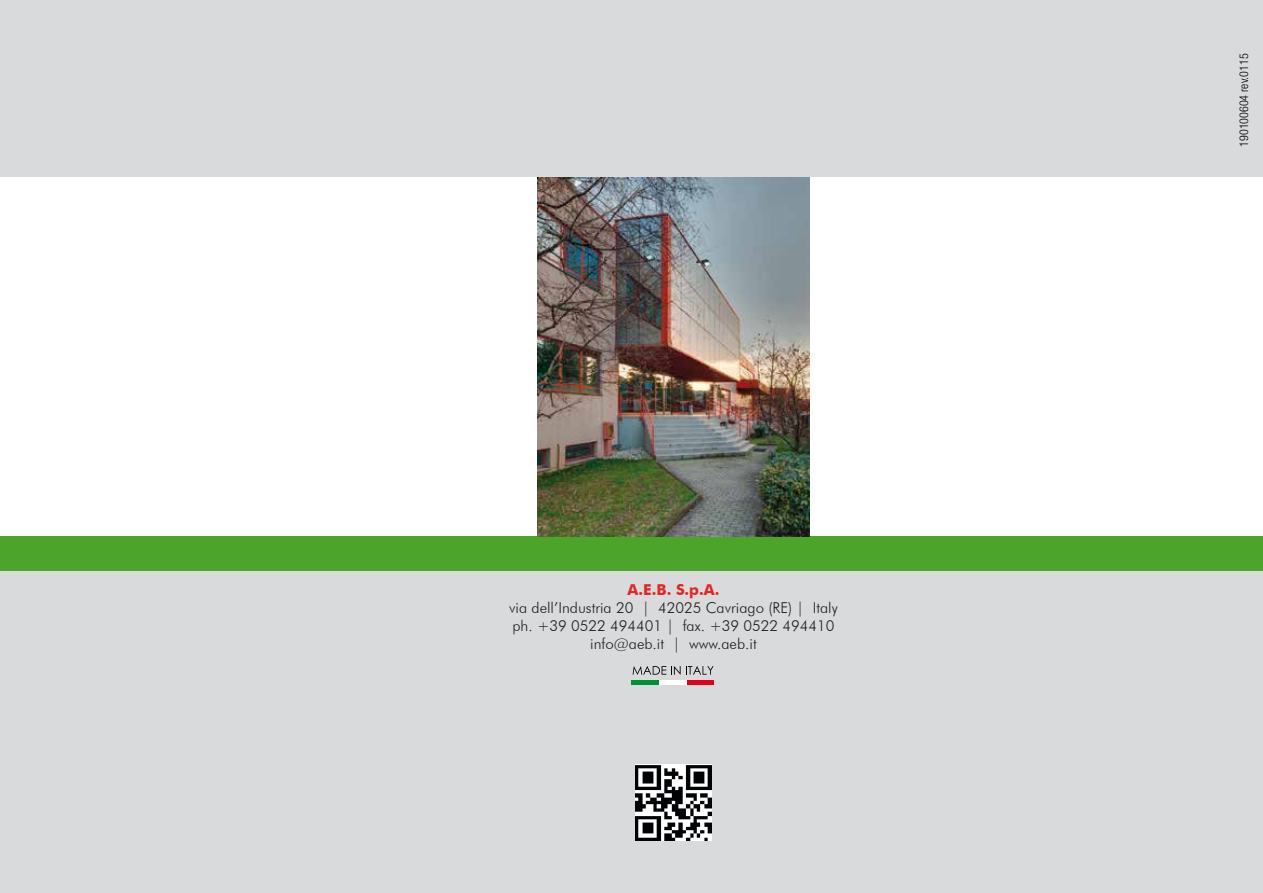
<style>
.page{position:relative;width:1263px;height:893px;background:#d9dadb}
.page>*{position:absolute;margin:0;border:0;box-sizing:border-box;transform-origin:0 0}
.t1{font:300 15px/18px "Futura BT";color:#231f20;text-align:center}
.t2{font:700 15px "Futura BT";color:#e42528}
.t3{font:300 condensed 12px "Helvetica Neue LT Com";color:#000}
</style>
<div class="page">
<div style="left:0;top:178px;width:1263px;height:358px;background:#fff"></div>
<div style="left:0;top:536px;width:1263px;height:35px;background:#4da42a"></div>
<img style="left:537px;top:177px;width:272px;height:359px">
<img style="left:635px;top:765px;width:76px;height:75px">
<div style="left:686px;top:680px;width:27px;height:5px;background:#e2001a"></div>
<div style="left:631px;top:680px;width:28px;height:5px;background:#009037"></div>
<div style="left:659px;top:680px;width:27px;height:5px;background:#fff"></div>
<svg style="left:633px;top:666px;width:80px;height:9px"></svg>
<p class="t2" style="left:627px;top:581px;width:93px">A.E.B. S.p.A.</p>
<p class="t1" style="left:509px;top:599px;width:330px">via dell’Industria 20 | 42025 Cavriago (RE) | Italy ph. +39 0522 494401 | fax. +39 0522 494410 info@aeb.it | www.aeb.it</p>
<p class="t3" style="left:1237px;top:147px;width:95px;rotate:-90deg">190100604 rev.0115</p>
</div>
